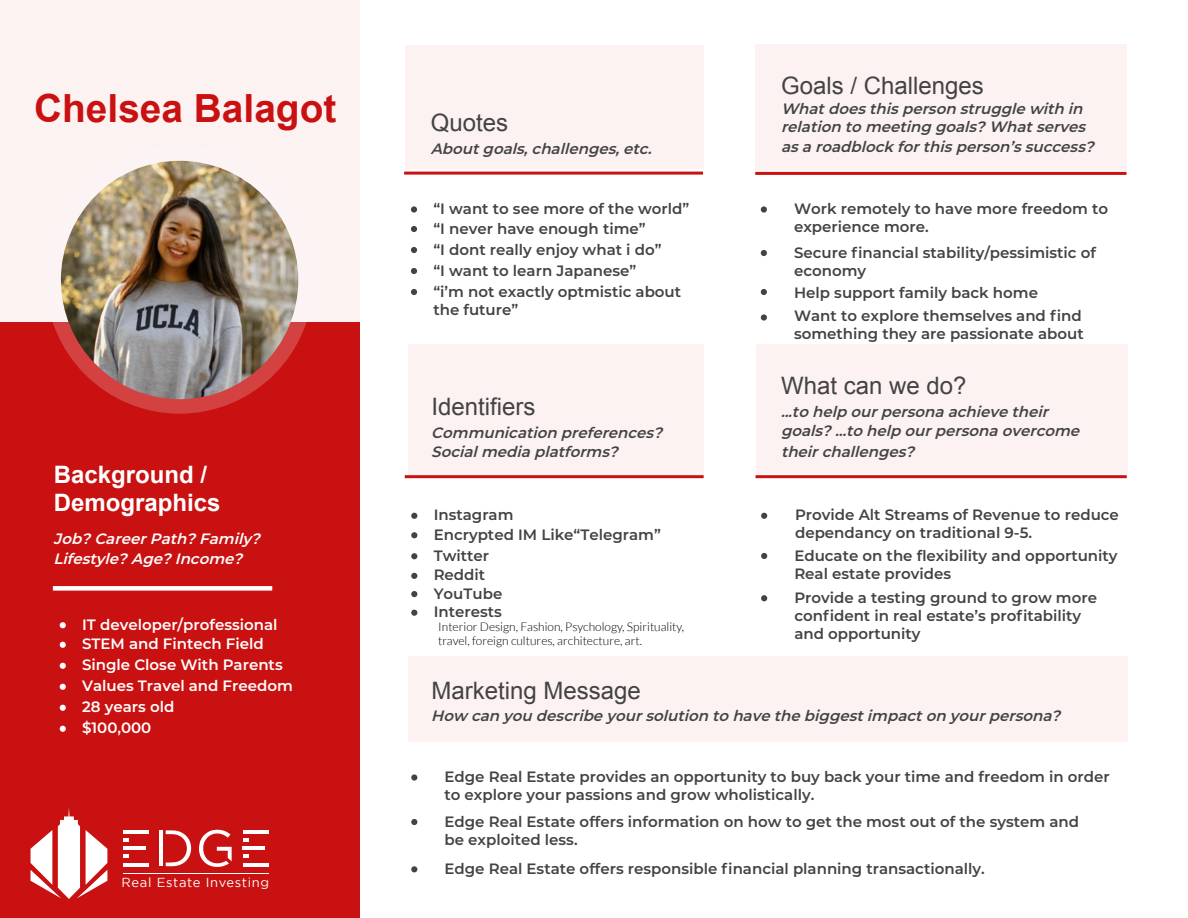
<style>
.page{position:relative;width:1188px;height:918px;background:#fff}
.page>*{position:absolute;margin:0;border:0;box-sizing:border-box;transform-origin:0 0}
.t1{font:700 38.85px "Arial";color:#c91111}
.t2{font:24px "Arial";color:#434343}
.t3{font:700 24px/28.5px "Arial";color:#fff}
.t4{font:600 15px/18px "Montserrat";color:#434343}
.t5{font:italic 600 15px/19.5px "Montserrat";color:#434343}
.t6{font:600 15px/21px "Montserrat";color:#fff}
.t7{font:italic 600 15px/19.5px "Montserrat";color:#fff}
.t8{font:13.05px "Gotham";letter-spacing:.05em;color:#fff}
.t9{font:300 12px/14.4px "Lato";color:#000}
</style>
<div class="page">
<div style="left:0;top:0;width:359px;height:918px;background:#fcf2f2"></div>
<div style="left:756px;top:44px;width:371px;height:127px;background:#fcf2f2"></div>
<div style="left:408px;top:345px;width:295px;height:132px;background:#fcf2f2"></div>
<div style="left:405px;top:45px;width:299px;height:124px;background:#fcf2f2"></div>
<div style="left:408px;top:656px;width:719px;height:85px;background:#fcf2f2"></div>
<div style="left:0;top:323px;width:359px;height:595px;background:#c91111"></div>
<div style="left:53px;top:586px;width:219px;height:5px;background:#fff"></div>
<svg style="left:60px;top:622px;width:6px;height:6px"></svg>
<svg style="left:60px;top:642px;width:6px;height:6px"></svg>
<svg style="left:60px;top:663px;width:6px;height:6px"></svg>
<svg style="left:60px;top:684px;width:6px;height:6px"></svg>
<svg style="left:60px;top:705px;width:6px;height:6px"></svg>
<svg style="left:60px;top:726px;width:6px;height:6px"></svg>
<svg style="left:411px;top:774px;width:6px;height:7px"></svg>
<svg style="left:411px;top:819px;width:6px;height:6px"></svg>
<svg style="left:411px;top:866px;width:6px;height:6px"></svg>
<hr style="left:755px;top:172px;width:371px;height:3px;background:#c91111">
<hr style="left:404px;top:172px;width:299px;height:3px;background:#c91111">
<svg style="left:411px;top:206px;width:6px;height:7px"></svg>
<svg style="left:411px;top:226px;width:6px;height:6px"></svg>
<svg style="left:411px;top:247px;width:6px;height:6px"></svg>
<svg style="left:411px;top:268px;width:6px;height:6px"></svg>
<svg style="left:411px;top:289px;width:6px;height:6px"></svg>
<svg style="left:46px;top:146px;width:267px;height:268px"></svg>
<img style="left:61px;top:161px;width:237px;height:238px">
<hr style="left:405px;top:475px;width:299px;height:3px;background:#c91111">
<div style="left:756px;top:345px;width:371px;height:129px;background:#fcf2f2"></div>
<hr style="left:756px;top:475px;width:371px;height:3px;background:#c91111">
<svg style="left:761px;top:206px;width:6px;height:7px"></svg>
<svg style="left:761px;top:250px;width:6px;height:6px"></svg>
<svg style="left:761px;top:289px;width:6px;height:6px"></svg>
<svg style="left:761px;top:314px;width:6px;height:7px"></svg>
<svg style="left:411px;top:513px;width:6px;height:6px"></svg>
<svg style="left:411px;top:532px;width:6px;height:6px"></svg>
<svg style="left:411px;top:553px;width:6px;height:6px"></svg>
<svg style="left:411px;top:573px;width:6px;height:6px"></svg>
<svg style="left:411px;top:610px;width:6px;height:6px"></svg>
<svg style="left:411px;top:591px;width:6px;height:6px"></svg>
<svg style="left:761px;top:513px;width:6px;height:6px"></svg>
<svg style="left:761px;top:595px;width:6px;height:6px"></svg>
<svg style="left:761px;top:553px;width:6px;height:6px"></svg>
<svg style="left:166px;top:830px;width:26px;height:36px"></svg>
<hr style="left:159px;top:830px;width:4px;height:36px;background:#fff">
<hr style="left:123px;top:873px;width:145px;height:1px;background:#fff">
<hr style="left:123px;top:863px;width:25px;height:3px;background:#fff">
<hr style="left:243px;top:863px;width:25px;height:3px;background:#fff">
<svg style="left:199px;top:829px;width:33px;height:38px"></svg>
<hr style="left:123px;top:847px;width:22px;height:3px;background:#fff">
<hr style="left:243px;top:846px;width:22px;height:4px;background:#fff">
<svg style="left:123px;top:855px;width:6px;height:3px"></svg>
<svg style="left:243px;top:855px;width:6px;height:3px"></svg>
<svg style="left:31px;top:808px;width:76px;height:91px"></svg>
<hr style="left:123px;top:830px;width:25px;height:4px;background:#fff">
<hr style="left:243px;top:830px;width:25px;height:4px;background:#fff">
<svg style="left:123px;top:838px;width:6px;height:4px"></svg>
<svg style="left:243px;top:838px;width:5px;height:4px"></svg>
<h1 class="t1" style="left:34px;top:83px;width:304px">Chelsea Balagot</h1>
<h2 class="t3" style="left:54px;top:461px;width:168px">Background /<br>Demographics</h2>
<p class="t7" style="left:54px;top:529px;width:213px">Job?CareerPath?Family?<br>Lifesty le?Age?Income?</p>
<p class="t6" style="left:82px;top:614px;width:197px;line-height:19.5px">IT developer/professional<br>STEM and Fintech Field</p>
<p class="t6" style="left:82px;top:654px;width:212px">Single Close With Parents<br>Values Travel and Freedom<br>28 years old<br>$100,000</p>
<p class="t8" style="left:122px;top:875px;width:149px">Real Estate Investing</p>
<h2 class="t2" style="left:431px;top:107px;width:79px">Quotes</h2>
<p class="t5" style="left:431px;top:138px;width:227px">Aboutgoals,challenges,etc.</p>
<p class="t4" style="left:433px;top:198px;width:258px;line-height:19.5px">“I want to see more of the world” “I never have enough time”</p>
<p class="t4" style="left:433px;top:238px;width:249px;line-height:21px">“I dont really enjoy what i do”<br>“I want to learn Japanese”<br>“i’m not exactly optmistic about</p>
<p class="t4" style="left:433px;top:300px;width:86px">the future”</p>
<h2 class="t2" style="left:431px;top:391px;width:106px">Identifiers</h2>
<p class="t5" style="left:431px;top:422px;width:237px">Communication preferences?<br>Socialmediaplatforms?</p>
<p class="t4" style="left:434px;top:505px;width:229px;line-height:19.5px">Instagram<br>Encrypted IM Like“Telegram”</p>
<p class="t4" style="left:434px;top:545px;width:57px;line-height:19.5px">Twitter<br>Reddit</p>
<p class="t4" style="left:434px;top:602px;width:70px">Interests</p>
<p class="t4" style="left:434px;top:584px;width:70px">YouTube</p>
<p class="t9" style="left:438px;top:619px;width:247px">Interior Design, Fashion, Psychology, Spirituality, travel, foreign cultures, architecture, art.</p>
<h2 class="t2" style="left:781px;top:70px;width:204px">Goals / Challenges</h2>
<p class="t5" style="left:781px;top:99px;width:311px;line-height:18px">Whatdoesthisperson struggle with in relation to meeting goals?Whatserves</p>
<p class="t5" style="left:781px;top:136px;width:319px">asaroadblock forthisperson’ssuccess?</p>
<p class="t4" style="left:794px;top:199px;width:316px">Work remotely to have more freedom to experience more.</p>
<p class="t4" style="left:794px;top:243px;width:303px">Secure financial stability/pessimistic of economy</p>
<p class="t4" style="left:794px;top:281px;width:289px;line-height:22.5px">Help support family back home<br>Want to explore themselves and find</p>
<p class="t4" style="left:794px;top:324px;width:291px">something they are passionate about</p>
<h2 class="t2" style="left:781px;top:370px;width:187px">What can we do?</h2>
<p class="t5" style="left:781px;top:401px;width:305px">...to help ourpersonaachieve their goals?...to help ourpersonaovercome</p>
<p class="t5" style="left:781px;top:441px;width:140px">theirchallenges?</p>
<p class="t4" style="left:795px;top:505px;width:325px">Provide Alt Streams of Revenue to reduce dependancy on traditional 9-5.</p>
<p class="t4" style="left:794px;top:546px;width:325px">Educate on the flexibility and opportunity<br>Real estate provides</p>
<p class="t4" style="left:794px;top:588px;width:304px">Provide a testing ground to grow more confident in real estate’s profitability and opportunity</p>
<h2 class="t2" style="left:431px;top:675px;width:211px">Marketing Message</h2>
<p class="t5" style="left:431px;top:706px;width:635px">How can you describe yoursolution to have the biggestimpacton yourpersona?</p>
<p class="t4" style="left:444px;top:767px;width:667px">Edge Real Estate provides an opportunity to buy back your time and freedom in order to explore your passions and grow wholistically.</p>
<p class="t4" style="left:444px;top:812px;width:636px">Edge Real Estate offers information on how to get the most out of the system and be exploited less.</p>
<p class="t4" style="left:444px;top:859px;width:542px">Edge Real Estate offers responsible financial planning transactionally.</p>
</div>
